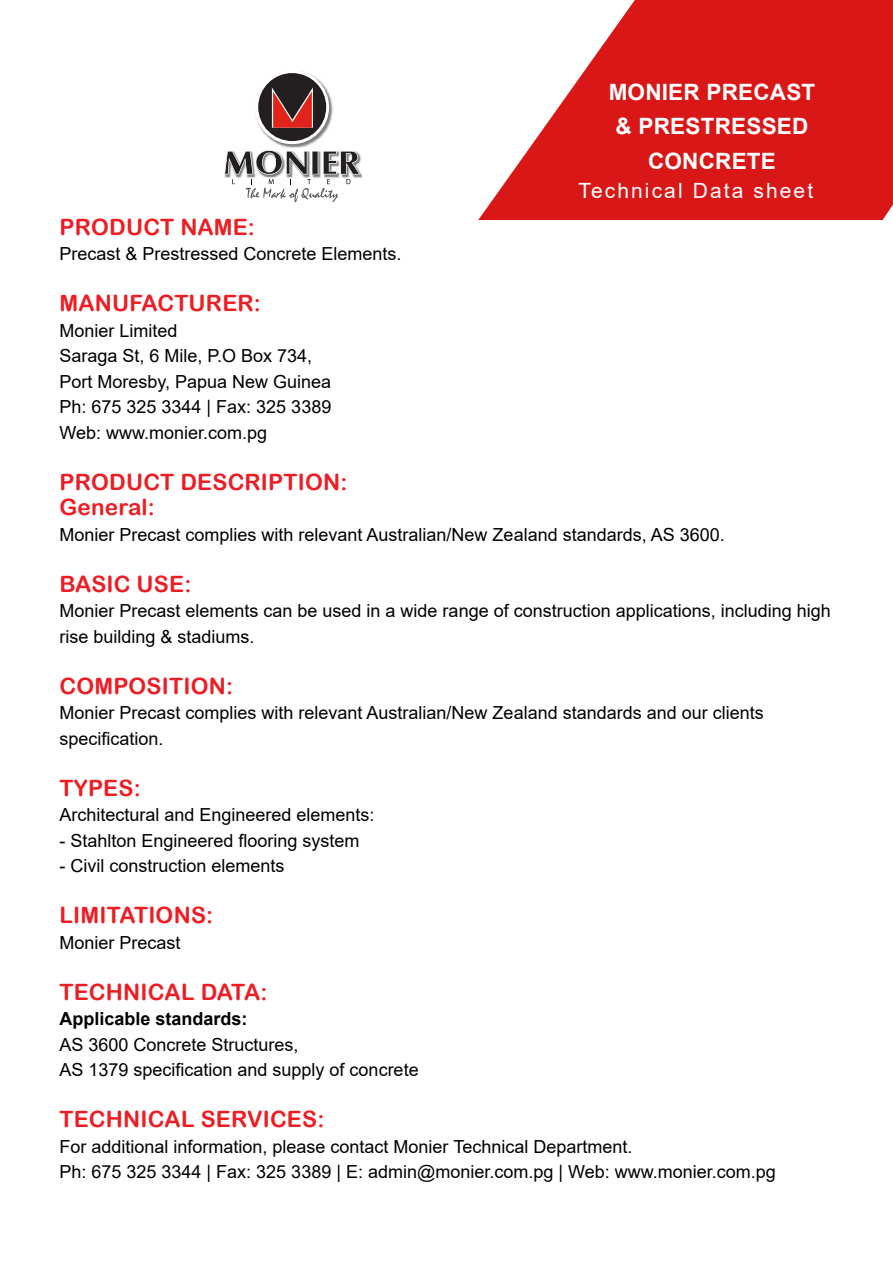
<style>
.page{position:relative;width:893px;height:1263px;background:#fff}
.page>*{position:absolute;margin:0;border:0;box-sizing:border-box;transform-origin:0 0}
.t1{font:22.5px/25.5px "Arial Rounded MT Bold";letter-spacing:.01em;color:#ed1d24}
.t2{font:700 22.5px/34.5px "Arial";letter-spacing:.01em;color:#fff;text-align:center}
.t3{font:21px "Arial";letter-spacing:.1em;color:#fff}
.t4{font:18px/25.5px "Arial";color:#000}
.t5{font:700 18px "Arial";color:#000}
</style>
<div class="page">
<svg style="left:478px;top:0;width:415px;height:220px;fill:#d91717"></svg>
<div style="left:741px;top:0;width:152px;height:109px;background:#d91717"></div>
<img style="left:255px;top:71px;width:78px;height:77px">
<svg style="left:255px;top:70px;width:74px;height:74px"></svg>
<img style="left:360px;top:155px;width:3px;height:23px">
<svg style="left:224px;top:150px;width:136px;height:52px"></svg>
<div style="left:258px;top:73px;width:68px;height:68px;background:#231f20;border-radius:50%"></div>
<svg style="left:272px;top:87px;width:41px;height:41px"></svg>
<p class="t2" style="left:609px;top:75px;width:208px">MONIER PRECAST &amp; PRESTRESSED<br>CONCRETE</p>
<p class="t3" style="left:578px;top:176px;width:236px">Technical Data sheet</p>
<p class="t1" style="left:59px;top:214px;width:197px">PRODUCT NAME:</p>
<p class="t4" style="left:59px;top:241px;width:344px">Precast &amp; Prestressed Concrete Elements.</p>
<p class="t1" style="left:59px;top:290px;width:203px">MANUFACTURER:</p>
<p class="t4" style="left:59px;top:317px;width:273px">Monier Limited<br>Saraga St, 6 Mile, P.O Box 734,<br>Port Moresby, Papua New Guinea<br>Ph: 675 325 3344 | Fax: 325 3389<br>Web: www.monier.com.pg</p>
<p class="t1" style="left:59px;top:469px;width:289px">PRODUCT DESCRIPTION:<br>General:</p>
<p class="t4" style="left:59px;top:521px;width:667px">Monier Precast complies with relevant Australian/New Zealand standards, AS 3600.</p>
<p class="t1" style="left:59px;top:571px;width:134px">BASIC USE:</p>
<p class="t4" style="left:59px;top:598px;width:773px">Monier Precast elements can be used in a wide range of construction applications, including high rise building &amp; stadiums.</p>
<p class="t1" style="left:59px;top:673px;width:175px">COMPOSITION:</p>
<p class="t4" style="left:59px;top:700px;width:706px">Monier Precast complies with relevant Australian/New Zealand standards and our clients specification.</p>
<p class="t1" style="left:59px;top:775px;width:83px">TYPES:</p>
<p class="t4" style="left:59px;top:802px;width:317px">Architectural and Engineered elements:</p>
<p class="t4" style="left:59px;top:827px;width:302px">- Stahlton Engineered flooring system</p>
<p class="t4" style="left:59px;top:853px;width:227px">- Civil construction elements</p>
<p class="t1" style="left:59px;top:902px;width:155px">LIMITATIONS:</p>
<p class="t4" style="left:59px;top:929px;width:123px">Monier Precast</p>
<p class="t1" style="left:59px;top:979px;width:210px">TECHNICAL DATA:</p>
<p class="t5" style="left:59px;top:1006px;width:190px">Applicable standards:</p>
<p class="t4" style="left:59px;top:1031px;width:361px">AS 3600 Concrete Structures,<br>AS 1379 specification and supply of concrete</p>
<p class="t1" style="left:59px;top:1106px;width:266px">TECHNICAL SERVICES:</p>
<p class="t4" style="left:59px;top:1133px;width:718px">For additional information, please contact Monier Technical Department.<br>Ph: 675 325 3344 | Fax: 325 3389 | E: admin@monier.com.pg | Web: www.monier.com.pg</p>
</div>
